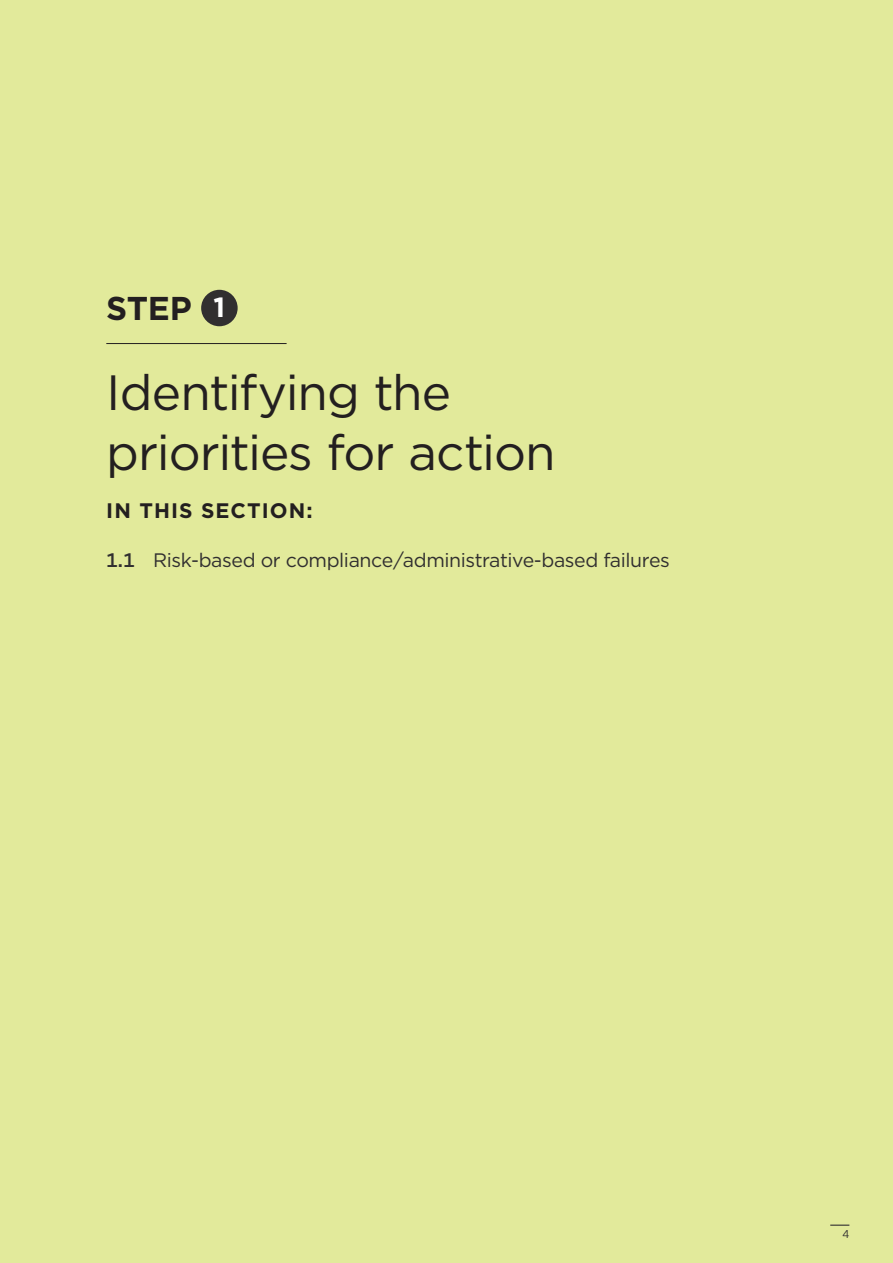
<style>
.page{position:relative;width:893px;height:1263px;background:#e2ea9b}
.page>*{position:absolute;margin:0;border:0;box-sizing:border-box;transform-origin:0 0}
.t1{font:49.5px/60px "Gotham";letter-spacing:-.025em;color:#231f20}
.t2{font:700 33px "Gotham";color:#231f20}
.t3{font:700 21px "Gotham";letter-spacing:.05em;color:#231f20}
.t4{font:19.5px "Gotham";letter-spacing:-.02em;color:#312f30}
.t5{font:11.25px "Gotham";color:#312f30}
.s1{font-size:27.75px;color:#fff}
.s2{font-weight:500}
</style>
<div class="page">
<div style="left:201px;top:290px;width:37px;height:36px;background:#312f30;border-radius:50%"></div>
<hr style="left:106px;top:343px;width:181px;height:1px;background:#231f20">
<svg style="left:830px;top:1224px;width:19px;height:2px"></svg>
<h2 class="t2" style="left:106px;top:287px;width:120px">STEP <span class="s1">1</span></h2>
<h1 class="t1" style="left:106px;top:361px;width:451px">Identifying the priorities for action</h1>
<p class="t3" style="left:106px;top:497px;width:208px">IN THIS SECTION:</p>
<p class="t4" style="left:106px;top:547px;width:565px"><span class="s2">1.1</span> Risk-based or compliance/administrative-based failures</p>
<p class="t5" style="left:843px;top:1227px;width:8px">4</p>
</div>
